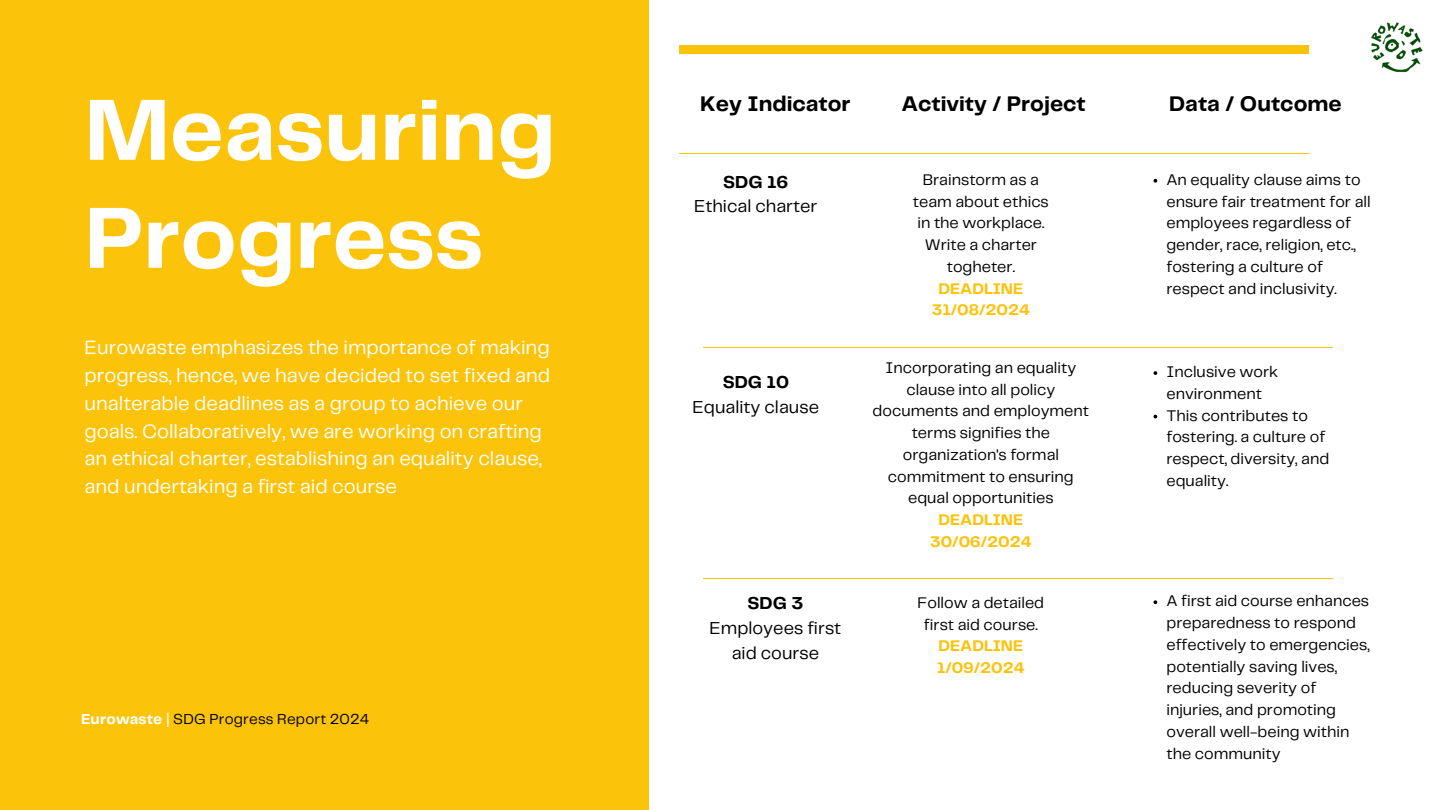
<style>
.page{position:relative;width:1440px;height:810px;background:#fff}
.page>*{position:absolute;margin:0;border:0;box-sizing:border-box;transform-origin:0 0}
.t1{font:700 90px/108px "Telegraf";color:#fff}
.t2{font:700 22px "Telegraf";color:#000}
.t3{font:20px/27.8px "Telegraf";color:#fff}
.t4{font:18px/24.8px "Telegraf";color:#000;text-align:center}
.t5{font:16px/21.8px "Telegraf";color:#000}
.t6{font:700 16px/21.8px "Telegraf";color:#fcc30b;text-align:center}
.t7{font:15px "Telegraf";letter-spacing:.01em;color:#000}
.s1{font-weight:700;color:#fff}
.s2{color:#fff}
.s3{font-weight:700}
</style>
<div class="page">
<img style="left:1372px;top:22px;width:51px;height:50px">
<div style="left:0;top:0;width:649px;height:810px;background:#fcc30b"></div>
<div style="left:679px;top:45px;width:629px;height:9px;background:#fcc30b"></div>
<hr style="left:679px;top:153px;width:629px;height:1px;background:#fcc30b">
<svg style="left:1154px;top:179px;width:3px;height:4px"></svg>
<svg style="left:1154px;top:600px;width:3px;height:4px"></svg>
<hr style="left:703px;top:347px;width:629px;height:1px;background:#fcc30b">
<hr style="left:703px;top:578px;width:629px;height:1px;background:#fcc30b">
<svg style="left:1154px;top:371px;width:3px;height:4px"></svg>
<h3 class="t1" style="left:85px;top:81px;width:472px">Measuring<br>Progress</h3>
<p class="t3" style="left:85px;top:335px;width:467px">Eurowaste emphasizes the importance of making progress, hence, we have decided to set fixed and unalterable deadlines as a group to achieve our goals. Collaboratively, we are working on crafting an ethical charter, establishing an equality clause, and undertaking a first aid course</p>
<p class="t7" style="left:81px;top:712px;width:290px"><span class="s1">Eurowaste</span> <span class="s2">|</span> SDG Progress Report 2024</p>
<p class="t2" style="left:700px;top:94px;width:152px">Key Indicator</p>
<h2 class="t2" style="left:901px;top:94px;width:186px">Activity / Project</h2>
<h2 class="t2" style="left:1169px;top:94px;width:174px">Data / Outcome</h2>
<h2 class="t4" style="left:694px;top:170px;width:125px"><span class="s3">SDG 16<br></span>Ethical charter</h2>
<h4 class="t5" style="left:913px;top:169px;width:137px;text-align:center">Brainstorm as a team about ethics in the workplace.<br>Write a charter togheter.</h4>
<p class="t6" style="left:932px;top:278px;width:100px">DEADLINE<br>31/08/2024</p>
<p class="t4" style="left:693px;top:371px;width:128px"><span class="s3">SDG 10<br></span>Equality clause</p>
<p class="t5" style="left:873px;top:358px;width:218px;text-align:center">Incorporating an equality clause into all policy documents and employment terms signifies the organization's formal commitment to ensuring equal opportunities</p>
<h4 class="t6" style="left:938px;top:510px;width:86px">DEADLINE</h4>
<p class="t6" style="left:930px;top:532px;width:103px">30/06/2024</p>
<p class="t4" style="left:710px;top:592px;width:133px"><span class="s3">SDG 3<br></span>Employees first aid course</p>
<h4 class="t5" style="left:918px;top:593px;width:128px;text-align:center">Follow a detailed first aid course.</h4>
<p class="t6" style="left:938px;top:636px;width:86px">DEADLINE</p>
<p class="t6" style="left:937px;top:658px;width:89px">1/09/2024</p>
<p class="t5" style="left:1166px;top:169px;width:206px">An equality clause aims to ensure fair treatment for all employees regardless of gender, race, religion, etc., fostering a culture of respect and inclusivity.</p>
<p class="t5" style="left:1166px;top:362px;width:113px">Inclusive work environment</p>
<p class="t5" style="left:1166px;top:405px;width:164px">This contributes to fostering. a culture of respect, diversity, and equality.</p>
<p class="t5" style="left:1166px;top:591px;width:205px">A first aid course enhances preparedness to respond effectively to emergencies, potentially saving lives, reducing severity of injuries, and promoting overall well-being within the community</p>
</div>
